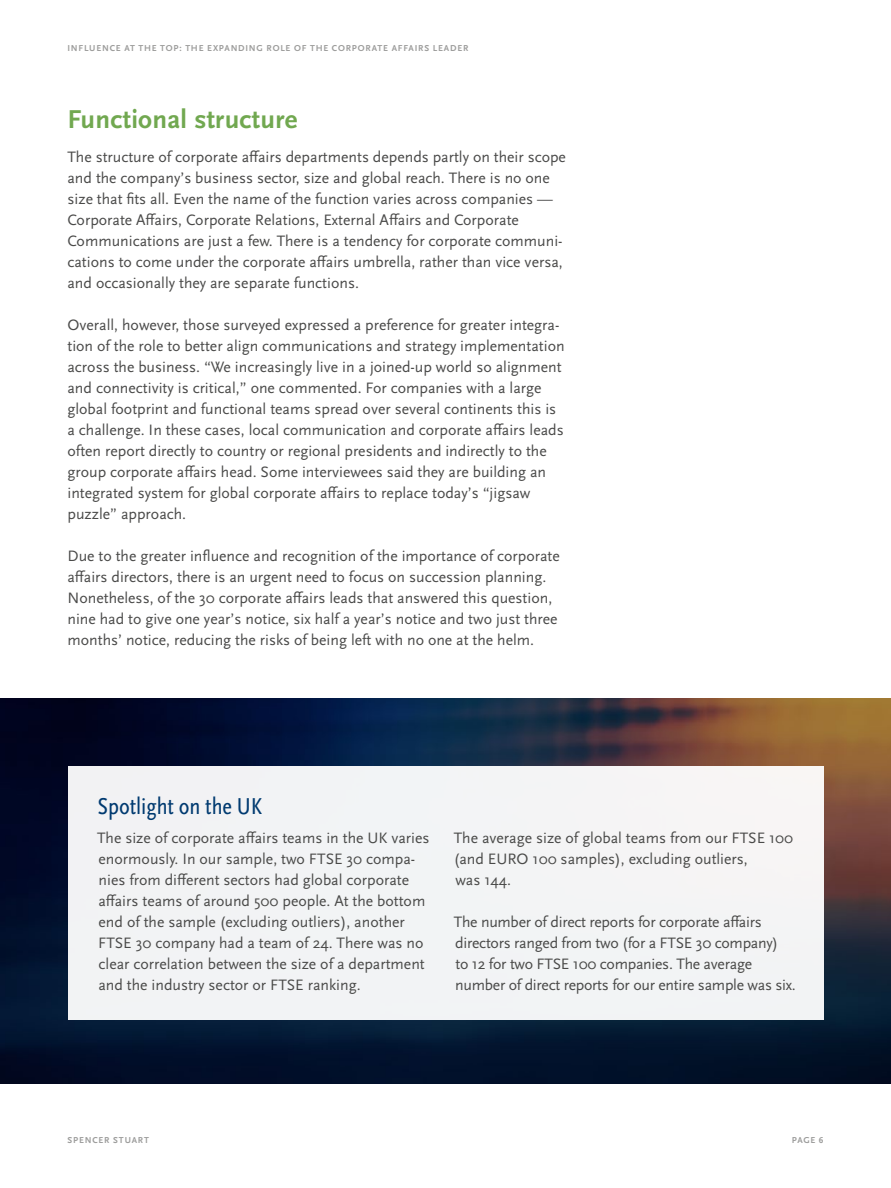
<style>
.page{position:relative;width:891px;height:1188px;background:#fff}
.page>*{position:absolute;margin:0;border:0;box-sizing:border-box;transform-origin:0 0}
.Body-Header_1{font:700 27px "Scala Sans Pro";color:#71a850}
.Body_Header_2{font:condensed 24px "Scala Sans Pro";color:#003a70}
.Body_Text_-_No_Rag{font:15.75px/21px "Scala Sans Pro";color:#4a4a49}
.t1{font:700 9px "Scala Sans Pro";letter-spacing:.09em;color:#9d9d9c}
</style>
<div class="page">
<img style="left:0;top:699px;width:891px;height:384px">
<div style="left:68px;top:766px;width:756px;height:254px;background:#f2f4f5"></div>
<p class="t1" style="left:68px;top:43px;width:402px">INFLUENCE AT THE TOP: THE EXPANDING ROLE OF THE CORPORATE AFFAIRS LEADER</p>
<p class="Body-Header_1" style="left:68px;top:103px;width:232px">Functional structure</p>
<p class="Body_Text_-_No_Rag" style="left:68px;top:146px;width:500px">The structure of corporate affairs departments depends partly on their scope and the company’s business sector, size and global reach. There is no one size that fits all. Even the name of the function varies across companies — Corporate Affairs, Corporate Relations, External Affairs and Corporate Communications are just a few. There is a tendency for corporate communi&shy;cations to come under the corporate affairs umbrella, rather than vice versa, and occasionally they are separate functions.</p>
<p class="Body_Text_-_No_Rag" style="left:68px;top:314px;width:499px">Overall, however, those surveyed expressed a preference for greater integra&shy;tion of the role to better align communications and strategy implementation across the business. “We increasingly live in a joined-up world so alignment and connectivity is critical,” one commented. For companies with a large global footprint and functional teams spread over several continents this is a challenge. In these cases, local communication and corporate affairs leads often report directly to country or regional presidents and indirectly to the group corporate affairs head. Some interviewees said they are building an integrated system for global corporate affairs to replace today’s “jigsaw puzzle” approach.</p>
<p class="Body_Text_-_No_Rag" style="left:68px;top:545px;width:494px">Due to the greater influence and recognition of the importance of corporate affairs directors, there is an urgent need to focus on succession planning.<br>Nonetheless, of the 30 corporate affairs leads that answered this question, nine had to give one year’s notice, six half a year’s notice and two just three months’ notice, reducing the risks of being left with no one at the helm.</p>
<p class="Body_Header_2" style="left:97px;top:792px;width:166px">Spotlight on the UK</p>
<p class="Body_Text_-_No_Rag" style="left:97px;top:827px;width:334px">The size of corporate affairs teams in the UK varies enormously. In our sample, two FTSE 30 compa&shy;nies from different sectors had global corporate affairs teams of around 500 people. At the bottom end of the sample (excluding outliers), another FTSE 30 company had a team of 24. There was no clear correlation between the size of a department and the industry sector or FTSE ranking.</p>
<p class="Body_Text_-_No_Rag" style="left:454px;top:827px;width:341px">The average size of global teams from our FTSE 100 (and EURO 100 samples), excluding outliers,<br>was 144.</p>
<p class="Body_Text_-_No_Rag" style="left:454px;top:911px;width:344px">The number of direct reports for corporate affairs directors ranged from two (for a FTSE 30 company)<br>to 12 for two FTSE 100 companies. The average number of direct reports for our entire sample was six.</p>
<p class="t1" style="left:68px;top:1135px;width:83px">SPENCER STUART</p>
<p class="t1" style="left:792px;top:1135px;width:33px">PAGE 6</p>
</div>
